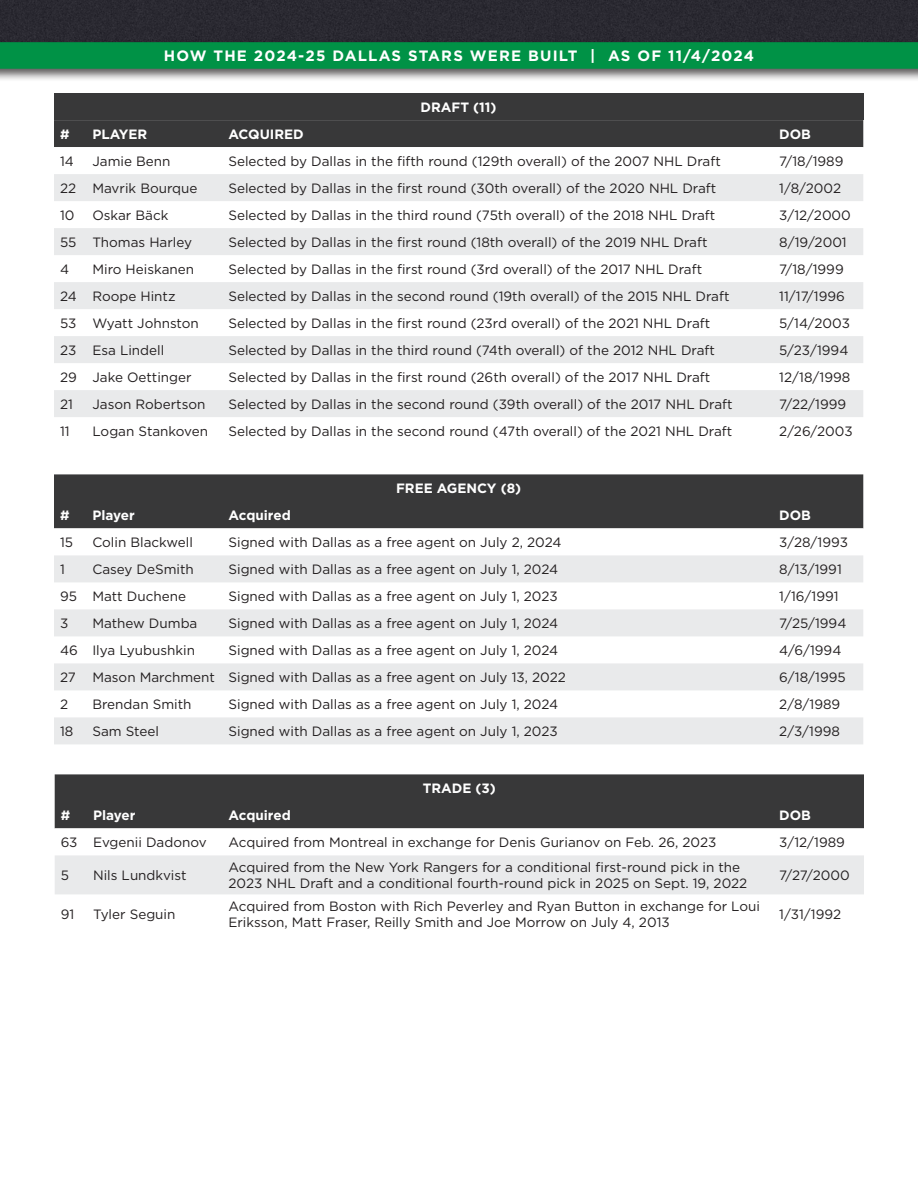
<style>
.page{position:relative;width:918px;height:1188px;background:#fff}
.page>*{position:absolute;margin:0;border:0;box-sizing:border-box;transform-origin:0 0}
.t1{font:700 15px "Gotham";letter-spacing:.08em;color:#fff}
.t2{font:13.5px/16.2px "Gotham";color:#231f20}
.t3{font:700 13.5px "Gotham";color:#fff}
</style>
<div class="page">
<div style="left:0;top:0;width:918px;height:39px;background:#2a2931"></div>
<div style="left:0;top:39px;width:918px;height:43px;background:#231f20;opacity:.75"></div>
<div style="left:0;top:42px;width:918px;height:27px;background:#009246"></div>
<div style="left:54px;top:93px;width:809px;height:27px;background:#383839"></div>
<div style="left:54px;top:120px;width:809px;height:27px;background:#383839"></div>
<svg style="left:54px;top:174px;width:809px;height:243px;fill:#e9eaeb"></svg>
<div style="left:54px;top:474px;width:809px;height:54px;background:#383839"></div>
<svg style="left:54px;top:528px;width:809px;height:1px"></svg>
<svg style="left:54px;top:555px;width:809px;height:189px;fill:#e9eaeb"></svg>
<div style="left:55px;top:774px;width:809px;height:54px;background:#383839"></div>
<svg style="left:55px;top:828px;width:809px;height:1px"></svg>
<div style="left:55px;top:855px;width:809px;height:39px;background:#e9eaeb"></div>
<p class="t1" style="left:164px;top:45px;width:592px">HOW THE 2024-25 DALLAS STARS WERE BUILT | AS OF 11/4/2024</p>
<p class="t3" style="left:421px;top:98px;width:78px">DRAFT (11)</p>
<p class="t3" style="left:60px;top:125px;width:11px">#</p>
<p class="t3" style="left:92px;top:125px;width:57px">PLAYER</p>
<p class="t3" style="left:228px;top:125px;width:77px">ACQUIRED</p>
<p class="t3" style="left:779px;top:125px;width:33px">DOB</p>
<p class="t2" style="left:60px;top:153px;width:15px">14</p>
<p class="t2" style="left:92px;top:153px;width:80px">Jamie Benn</p>
<p class="t2" style="left:228px;top:153px;width:494px">Selected by Dallas in the fifth round (129th overall) of the 2007 NHL Draft</p>
<p class="t2" style="left:779px;top:153px;width:66px">7/18/1989</p>
<p class="t2" style="left:60px;top:180px;width:18px">22</p>
<p class="t2" style="left:92px;top:180px;width:107px">Mavrik Bourque</p>
<p class="t2" style="left:228px;top:180px;width:489px">Selected by Dallas in the first round (30th overall) of the 2020 NHL Draft</p>
<p class="t2" style="left:779px;top:180px;width:63px">1/8/2002</p>
<p class="t2" style="left:60px;top:207px;width:16px">10</p>
<p class="t2" style="left:92px;top:207px;width:78px">Oskar Bäck</p>
<p class="t2" style="left:228px;top:207px;width:488px">Selected by Dallas in the third round (75th overall) of the 2018 NHL Draft</p>
<p class="t2" style="left:779px;top:207px;width:73px">3/12/2000</p>
<p class="t2" style="left:60px;top:234px;width:18px">55</p>
<p class="t2" style="left:92px;top:234px;width:101px">Thomas Harley</p>
<p class="t2" style="left:228px;top:234px;width:481px">Selected by Dallas in the first round (18th overall) of the 2019 NHL Draft</p>
<p class="t2" style="left:779px;top:234px;width:69px">8/19/2001</p>
<p class="t2" style="left:60px;top:261px;width:11px">4</p>
<p class="t2" style="left:92px;top:261px;width:103px">Miro Heiskanen</p>
<p class="t2" style="left:228px;top:261px;width:475px">Selected by Dallas in the first round (3rd overall) of the 2017 NHL Draft</p>
<p class="t2" style="left:779px;top:261px;width:66px">7/18/1999</p>
<p class="t2" style="left:60px;top:288px;width:18px">24</p>
<p class="t2" style="left:92px;top:288px;width:85px">Roope Hintz</p>
<p class="t2" style="left:228px;top:288px;width:503px">Selected by Dallas in the second round (19th overall) of the 2015 NHL Draft</p>
<p class="t2" style="left:779px;top:288px;width:67px">11/17/1996</p>
<p class="t2" style="left:60px;top:315px;width:18px">53</p>
<p class="t2" style="left:92px;top:315px;width:108px">Wyatt Johnston</p>
<p class="t2" style="left:228px;top:315px;width:483px">Selected by Dallas in the first round (23rd overall) of the 2021 NHL Draft</p>
<p class="t2" style="left:779px;top:315px;width:72px">5/14/2003</p>
<p class="t2" style="left:60px;top:342px;width:18px">23</p>
<p class="t2" style="left:92px;top:342px;width:73px">Esa Lindell</p>
<p class="t2" style="left:228px;top:342px;width:488px">Selected by Dallas in the third round (74th overall) of the 2012 NHL Draft</p>
<p class="t2" style="left:779px;top:342px;width:71px">5/23/1994</p>
<p class="t2" style="left:60px;top:369px;width:18px">29</p>
<p class="t2" style="left:92px;top:369px;width:101px">Jake Oettinger</p>
<p class="t2" style="left:228px;top:369px;width:483px">Selected by Dallas in the first round (26th overall) of the 2017 NHL Draft</p>
<p class="t2" style="left:779px;top:369px;width:73px">12/18/1998</p>
<p class="t2" style="left:60px;top:396px;width:14px">21</p>
<p class="t2" style="left:92px;top:396px;width:115px">Jason Robertson</p>
<p class="t2" style="left:228px;top:396px;width:506px">Selected by Dallas in the second round (39th overall) of the 2017 NHL Draft</p>
<p class="t2" style="left:779px;top:396px;width:68px">7/22/1999</p>
<p class="t2" style="left:60px;top:423px;width:11px">11</p>
<p class="t2" style="left:92px;top:423px;width:117px">Logan Stankoven</p>
<p class="t2" style="left:228px;top:423px;width:505px">Selected by Dallas in the second round (47th overall) of the 2021 NHL Draft</p>
<p class="t2" style="left:779px;top:423px;width:75px">2/26/2003</p>
<p class="t3" style="left:396px;top:480px;width:127px">FREE AGENCY (8)</p>
<p class="t3" style="left:60px;top:507px;width:11px">#</p>
<p class="t3" style="left:92px;top:507px;width:44px">Player</p>
<p class="t3" style="left:228px;top:507px;width:64px">Acquired</p>
<p class="t3" style="left:779px;top:507px;width:33px">DOB</p>
<p class="t2" style="left:60px;top:534px;width:15px">15</p>
<p class="t2" style="left:92px;top:534px;width:102px">Colin Blackwell</p>
<p class="t2" style="left:228px;top:534px;width:335px">Signed with Dallas as a free agent on July 2, 2024</p>
<p class="t2" style="left:779px;top:534px;width:70px">3/28/1993</p>
<p class="t2" style="left:60px;top:561px;width:6px">1</p>
<p class="t2" style="left:92px;top:561px;width:103px">Casey DeSmith</p>
<p class="t2" style="left:228px;top:561px;width:331px">Signed with Dallas as a free agent on July 1, 2024</p>
<p class="t2" style="left:779px;top:561px;width:64px">8/13/1991</p>
<p class="t2" style="left:60px;top:588px;width:18px">95</p>
<p class="t2" style="left:92px;top:588px;width:95px">Matt Duchene</p>
<p class="t2" style="left:228px;top:588px;width:331px">Signed with Dallas as a free agent on July 1, 2023</p>
<p class="t2" style="left:779px;top:588px;width:61px">1/16/1991</p>
<p class="t2" style="left:60px;top:615px;width:10px">3</p>
<p class="t2" style="left:92px;top:615px;width:107px">Mathew Dumba</p>
<p class="t2" style="left:228px;top:615px;width:331px">Signed with Dallas as a free agent on July 1, 2024</p>
<p class="t2" style="left:779px;top:615px;width:69px">7/25/1994</p>
<p class="t2" style="left:60px;top:642px;width:19px">46</p>
<p class="t2" style="left:92px;top:642px;width:104px">Ilya Lyubushkin</p>
<p class="t2" style="left:228px;top:642px;width:331px">Signed with Dallas as a free agent on July 1, 2024</p>
<p class="t2" style="left:779px;top:642px;width:64px">4/6/1994</p>
<p class="t2" style="left:60px;top:669px;width:17px">27</p>
<p class="t2" style="left:92px;top:669px;width:124px">Mason Marchment</p>
<p class="t2" style="left:228px;top:669px;width:339px">Signed with Dallas as a free agent on July 13, 2022</p>
<p class="t2" style="left:779px;top:669px;width:68px">6/18/1995</p>
<p class="t2" style="left:60px;top:696px;width:10px">2</p>
<p class="t2" style="left:92px;top:696px;width:101px">Brendan Smith</p>
<p class="t2" style="left:228px;top:696px;width:331px">Signed with Dallas as a free agent on July 1, 2024</p>
<p class="t2" style="left:779px;top:696px;width:62px">2/8/1989</p>
<p class="t2" style="left:60px;top:723px;width:15px">18</p>
<p class="t2" style="left:92px;top:723px;width:68px">Sam Steel</p>
<p class="t2" style="left:228px;top:723px;width:331px">Signed with Dallas as a free agent on July 1, 2023</p>
<p class="t2" style="left:779px;top:723px;width:62px">2/3/1998</p>
<p class="t3" style="left:423px;top:780px;width:75px">TRADE (3)</p>
<p class="t3" style="left:61px;top:807px;width:11px">#</p>
<p class="t3" style="left:93px;top:807px;width:44px">Player</p>
<p class="t3" style="left:228px;top:807px;width:64px">Acquired</p>
<p class="t3" style="left:779px;top:807px;width:33px">DOB</p>
<p class="t2" style="left:61px;top:834px;width:18px">63</p>
<p class="t2" style="left:93px;top:834px;width:115px">Evgenii Dadonov</p>
<p class="t2" style="left:228px;top:834px;width:490px">Acquired from Montreal in exchange for Denis Gurianov on Feb. 26, 2023</p>
<p class="t2" style="left:779px;top:834px;width:67px">3/12/1989</p>
<p class="t2" style="left:61px;top:867px;width:10px">5</p>
<p class="t2" style="left:93px;top:867px;width:95px">Nils Lundkvist</p>
<p class="t2" style="left:228px;top:859px;width:520px">Acquired from the New York Rangers for a conditional first-round pick in the<br>2023 NHL Draft and a conditional fourth-round pick in 2025 on Sept. 19, 2022</p>
<p class="t2" style="left:779px;top:867px;width:72px">7/27/2000</p>
<p class="t2" style="left:61px;top:906px;width:15px">91</p>
<p class="t2" style="left:93px;top:906px;width:84px">Tyler Seguin</p>
<p class="t2" style="left:228px;top:898px;width:533px">Acquired from Boston with Rich Peverley and Ryan Button in exchange for Loui<br>Eriksson, Matt Fraser, Reilly Smith and Joe Morrow on July 4, 2013</p>
<p class="t2" style="left:779px;top:906px;width:63px">1/31/1992</p>
</div>
